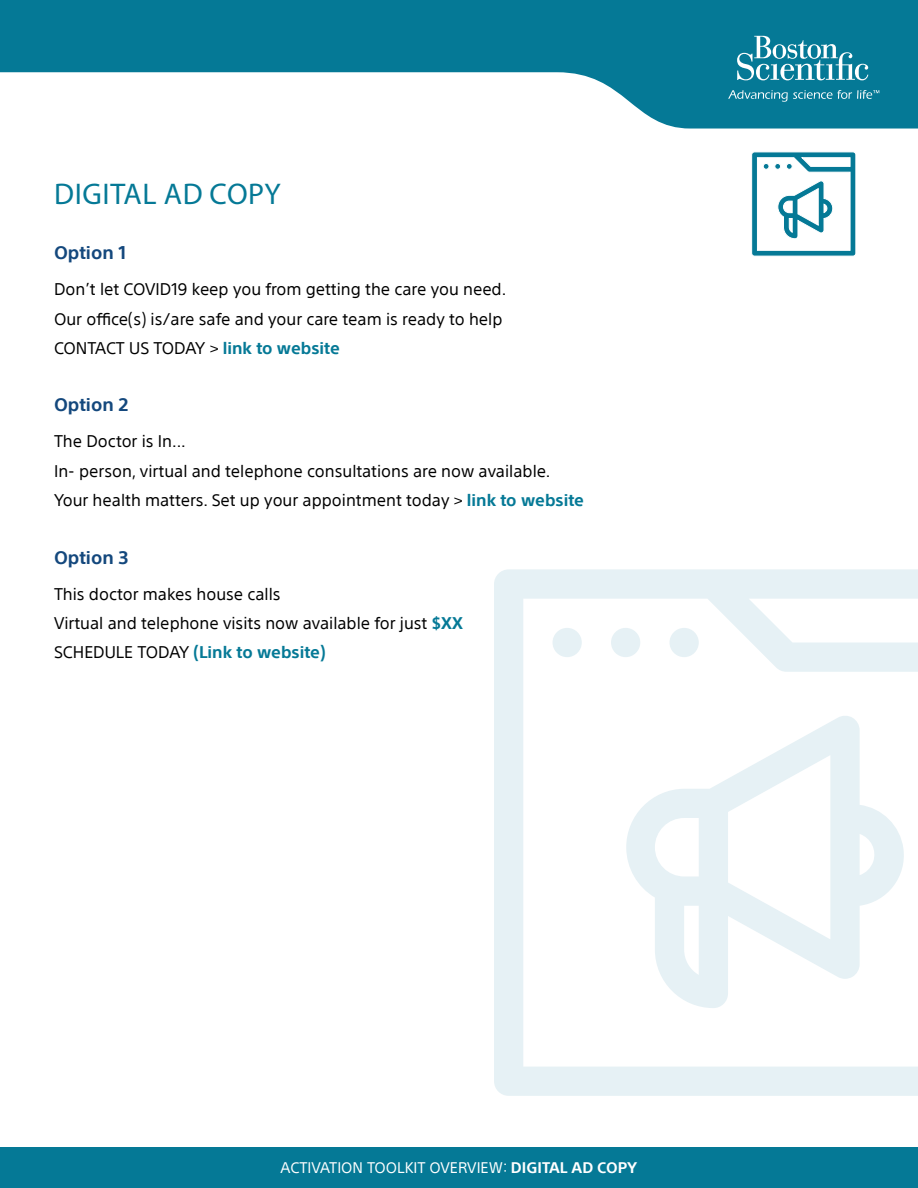
<style>
.page{position:relative;width:918px;height:1188px;background:#fff}
.page>*{position:absolute;margin:0;border:0;box-sizing:border-box;transform-origin:0 0}
.t1{font:30px "Myriad Pro";letter-spacing:.02em;color:#057996}
.t2{font:700 18px "SST";color:#14487d}
.t3{font:16.5px/29.2px "SST";color:#000}
.t4{font:15px "SST";color:#fff}
.s1{font-weight:700;color:#057996}
.s2{font-weight:700}
</style>
<div class="page">
<svg style="left:494px;top:569px;width:424px;height:527px"></svg>
<div style="left:553px;top:628px;width:29px;height:29px;background:#e6f1f5;border-radius:50%"></div>
<div style="left:611px;top:628px;width:29px;height:29px;background:#e6f1f5;border-radius:50%"></div>
<div style="left:670px;top:628px;width:29px;height:29px;background:#e6f1f5;border-radius:50%"></div>
<svg style="left:626px;top:715px;width:281px;height:293px"></svg>
<svg style="left:0;top:0;width:918px;height:129px;fill:#057996"></svg>
<svg style="left:737px;top:36px;width:131px;height:44px"></svg>
<svg style="left:728px;top:90px;width:151px;height:12px;background:#3190a8"></svg>
<div style="left:0;top:1148px;width:918px;height:40px;background:#057996"></div>
<svg style="left:751px;top:152px;width:105px;height:105px"></svg>
<h1 class="t1" style="left:54px;top:175px;width:228px">DIGITAL AD COPY</h1>
<p class="t2" style="left:54px;top:242px;width:74px">Option 1</p>
<p class="t3" style="left:54px;top:275px;width:454px">Don’t let COVID19 keep you from getting the care you need.<br>Our office(s) is/are safe and your care team is ready to help<br>CONTACT US TODAY &gt; <span class="s1">link to website</span></p>
<p class="t2" style="left:54px;top:394px;width:76px">Option 2</p>
<p class="t3" style="left:54px;top:427px;width:531px">The Doctor is In...<br>In- person, virtual and telephone consultations are now available.<br>Your health matters. Set up your appointment today &gt; <span class="s1">link to website</span></p>
<p class="t2" style="left:54px;top:546px;width:76px">Option 3</p>
<p class="t3" style="left:54px;top:579px;width:410px">This doctor makes house calls<br>Virtual and telephone visits now available for just <span class="s1">$XX<br></span>SCHEDULE TODAY <span class="s1">(Link to website)</span></p>
<p class="t4" style="left:281px;top:1158px;width:358px">ACTIVATION TOOLKIT OVERVIEW: <span class="s2">DIGITAL AD COPY</span></p>
</div>
